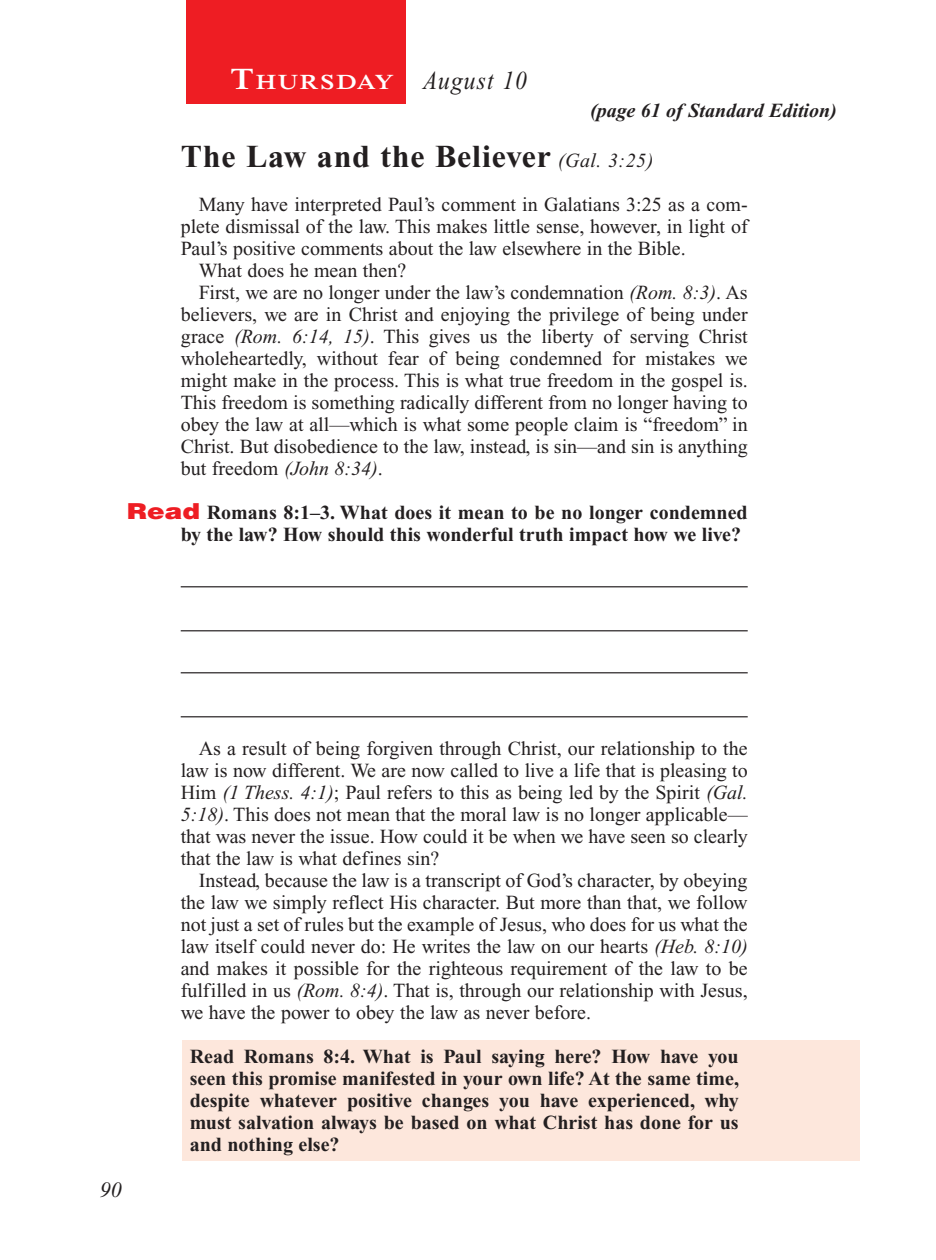
<style>
.page{position:relative;width:936px;height:1260px;background:#fff}
.page>*{position:absolute;margin:0;border:0;box-sizing:border-box;transform-origin:0 0}
.Head{font:700 32px "Times New Roman PS Std";letter-spacing:.025em;color:#231f20}
.Lesson_Dates{font:italic 26px "Times New Roman PS Std";letter-spacing:.05em;color:#231f20;scale:.9 1}
.t1{font:italic 22px "Times New Roman PS Std";color:#231f20}
.Daily_Header{font:600 21px "Times NRMT Std";letter-spacing:.07em;color:#fff;scale:1.1 1}
.Body{font:20px/22px "Times New Roman PS Std";color:#231f20;text-align:justify}
.x-screened_box-text{font:700 20px/22px "Times New Roman PS Std";color:#231f20;text-align:justify}
.Question{font:700 20px/22px "Times New Roman PS Std";color:#231f20}
.Page_from_SE{font:italic 700 20px "Times New Roman PS Std";color:#231f20}
.s1{font-size:30px}
.s2{font-weight:400;font-style:italic;font-size:20px}
.s3{font-style:italic}
.s4{font-family:"Helvetica LT Std";font-weight:900;font-size:22px;color:#ee1d23}
</style>
<div class="page">
<div style="left:186px;top:0;width:220px;height:103px;background:#ee1d23"></div>
<div style="left:183px;top:1040px;width:677px;height:120px;background:#fde7dc"></div>
<hr style="left:181px;top:586px;width:567px;height:1px;background:#231f20">
<hr style="left:181px;top:630px;width:567px;height:1px;background:#231f20">
<hr style="left:181px;top:672px;width:567px;height:1px;background:#231f20">
<hr style="left:181px;top:716px;width:567px;height:1px;background:#231f20">
<p class="Daily_Header" style="left:231px;top:70px;width:150px"><span class="s1">T</span>HURSDAY</p>
<p class="Lesson_Dates" style="left:423px;top:66px;width:117px">August 10</p>
<p class="Page_from_SE" style="left:590px;top:100px;width:248px">(page 61 of Standard Edition)</p>
<p class="Head" style="left:181px;top:138px;width:474px">The Law and the Believer <span class="s2">(Gal. 3:25)</span></p>
<p class="Body" style="left:181px;top:193px;width:569px;text-indent:18px">Many have interpreted Paul’s comment in Galatians 3:25 as a com&shy;plete dismissal of the law. This makes little sense, however, in light of Paul’s positive comments about the law elsewhere in the Bible.</p>
<p class="Body" style="left:199px;top:259px;width:209px">What does he mean then?</p>
<p class="Body" style="left:181px;top:281px;width:569px;text-indent:18px">First, we are no longer under the law’s condemnation <span class="s3">(Rom. 8:3)</span>. As believers, we are in Christ and enjoying the privilege of being under grace <span class="s3">(Rom. 6:14, 15)</span>. This gives us the liberty of serving Christ wholeheartedly, without fear of being condemned for mistakes we might make in the process. This is what true freedom in the gospel is.<br>This freedom is something radically different from no longer having to obey the law at all—which is what some people claim is “freedom” in Christ. But disobedience to the law, instead, is sin—and sin is anything but freedom <span class="s3">(John 8:34)</span>.</p>
<p class="Question" style="left:181px;top:501px;width:568px;text-indent:-54px"><span class="s4">Read</span> Romans 8:1–3. What does it mean to be no longer condemned by the law? How should this wonderful truth impact how we live?</p>
<p class="t1" style="left:100px;top:1178px;width:23px">90</p>
<p class="Body" style="left:181px;top:737px;width:569px;text-indent:18px">As a result of being forgiven through Christ, our relationship to the law is now different. We are now called to live a life that is pleasing to Him <span class="s3">(1 Thess. 4:1)</span>; Paul refers to this as being led by the Spirit <span class="s3">(Gal.<br>5:18)</span>. This does not mean that the moral law is no longer applicable— that was never the issue. How could it be when we have seen so clearly that the law is what defines sin?</p>
<p class="Body" style="left:181px;top:869px;width:569px;text-indent:18px">Instead, because the law is a transcript of God’s character, by obeying the law we simply reflect His character. But more than that, we follow not just a set of rules but the example of Jesus, who does for us what the law itself could never do: He writes the law on our hearts <span class="s3">(Heb. 8:10) </span>and makes it possible for the righteous requirement of the law to be fulfilled in us <span class="s3">(Rom. 8:4)</span>. That is, through our relationship with Jesus, we have the power to obey the law as never before.</p>
<p class="x-screened_box-text" style="left:190px;top:1045px;width:551px">Read Romans 8:4. What is Paul saying here? How have you seen this promise manifested in your own life? At the same time, despite whatever positive changes you have experienced, why must salvation always be based on what Christ has done for us and nothing else?</p>
</div>
